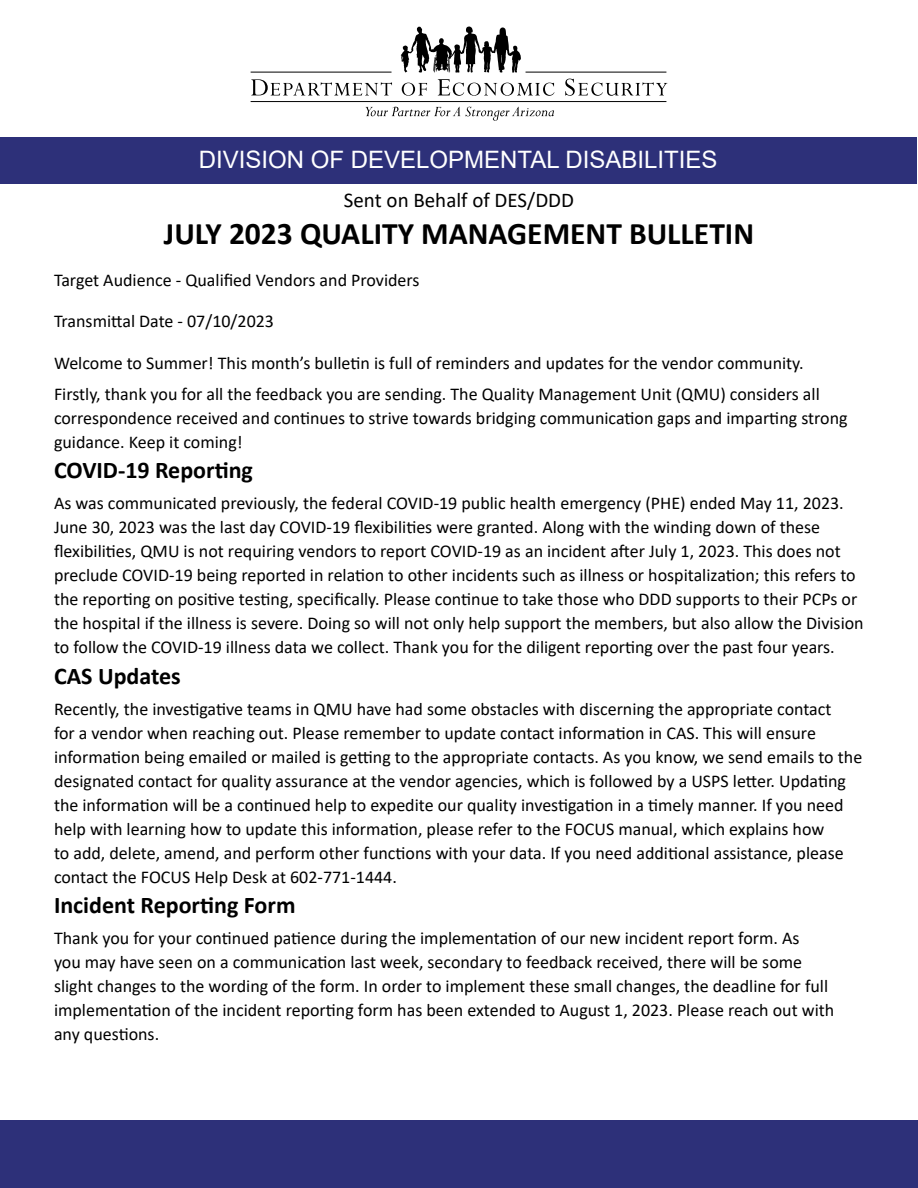
<style>
.page{position:relative;width:918px;height:1188px;background:#fff}
.page>*{position:absolute;margin:0;border:0;box-sizing:border-box;transform-origin:0 0}
.t1{font:700 31.5px "Calibri";color:#000}
.t2{font:700 24px "Calibri";color:#000}
.t3{font:24px "Arial";color:#fff}
.t4{font:21px "Calibri";color:#000}
.t5{font:18px/24px "Calibri";color:#000}
</style>
<div class="page">
<div style="left:0;top:1120px;width:918px;height:68px;background:#2d3079"></div>
<div style="left:1px;top:138px;width:916px;height:46px;background:#2d3079"></div>
<svg style="left:251px;top:79px;width:141px;height:16px"></svg>
<svg style="left:366px;top:107px;width:188px;height:14px"></svg>
<svg style="left:401px;top:27px;width:120px;height:46px"></svg>
<svg style="left:402px;top:83px;width:25px;height:13px"></svg>
<svg style="left:438px;top:79px;width:116px;height:17px"></svg>
<svg style="left:565px;top:79px;width:102px;height:17px"></svg>
<hr style="left:251px;top:72px;width:141px;height:1px;background:#000">
<hr style="left:526px;top:72px;width:140px;height:1px;background:#000">
<hr style="left:251px;top:101px;width:415px;height:1px;background:#000">
<h2 class="t3" style="left:199px;top:143px;width:520px">DIVISION OF DEVELOPMENTAL DISABILITIES</h2>
<p class="t4" style="left:344px;top:185px;width:232px">Sent on Behalf of DES/DDD</p>
<h1 class="t1" style="left:164px;top:212px;width:592px">JULY 2023 QUALITY MANAGEMENT BULLETIN</h1>
<p class="t5" style="left:54px;top:267px;width:367px">Target Audience - Qualified Vendors and Providers</p>
<p class="t5" style="left:54px;top:309px;width:222px">Transmittal Date - 07/10/2023</p>
<p class="t5" style="left:54px;top:347px;width:767px;line-height:30.8px">Welcome to Summer! This month’s bulletin is full of reminders and updates for the vendor community.<br>Firstly, thank you for all the feedback you are sending. The Quality Management Unit (QMU) considers all</p>
<p class="t5" style="left:54px;top:405px;width:795px">correspondence received and continues to strive towards bridging communication gaps and imparting strong guidance. Keep it coming!</p>
<h2 class="t2" style="left:54px;top:453px;width:201px">COVID-19 Reporting</h2>
<p class="t5" style="left:54px;top:491px;width:811px">As was communicated previously, the federal COVID-19 public health emergency (PHE) ended May 11, 2023.<br>June 30, 2023 was the last day COVID-19 flexibilities were granted. Along with the winding down of these flexibilities, QMU is not requiring vendors to report COVID-19 as an incident after July 1, 2023. This does not preclude COVID-19 being reported in relation to other incidents such as illness or hospitalization; this refers to the reporting on positive testing, specifically. Please continue to take those who DDD supports to their PCPs or the hospital if the illness is severe. Doing so will not only help support the members, but also allow the Division to follow the COVID-19 illness data we collect. Thank you for the diligent reporting over the past four years.</p>
<h2 class="t2" style="left:54px;top:659px;width:128px">CAS Updates</h2>
<p class="t5" style="left:54px;top:696px;width:810px">Recently, the investigative teams in QMU have had some obstacles with discerning the appropriate contact<br>for a vendor when reaching out. Please remember to update contact information in CAS. This will ensure information being emailed or mailed is getting to the appropriate contacts. As you know, we send emails to the designated contact for quality assurance at the vendor agencies, which is followed by a USPS letter. Updating the information will be a continued help to expedite our quality investigation in a timely manner. If you need help with learning how to update this information, please refer to the FOCUS manual, which explains how<br>to add, delete, amend, and perform other functions with your data. If you need additional assistance, please contact the FOCUS Help Desk at 602-771-1444.</p>
<h2 class="t2" style="left:54px;top:888px;width:243px">Incident Reporting Form</h2>
<p class="t5" style="left:54px;top:926px;width:782px">Thank you for your continued patience during the implementation of our new incident report form. As<br>you may have seen on a communication last week, secondary to feedback received, there will be some slight changes to the wording of the form. In order to implement these small changes, the deadline for full implementation of the incident reporting form has been extended to August 1, 2023. Please reach out with any questions.</p>
</div>
